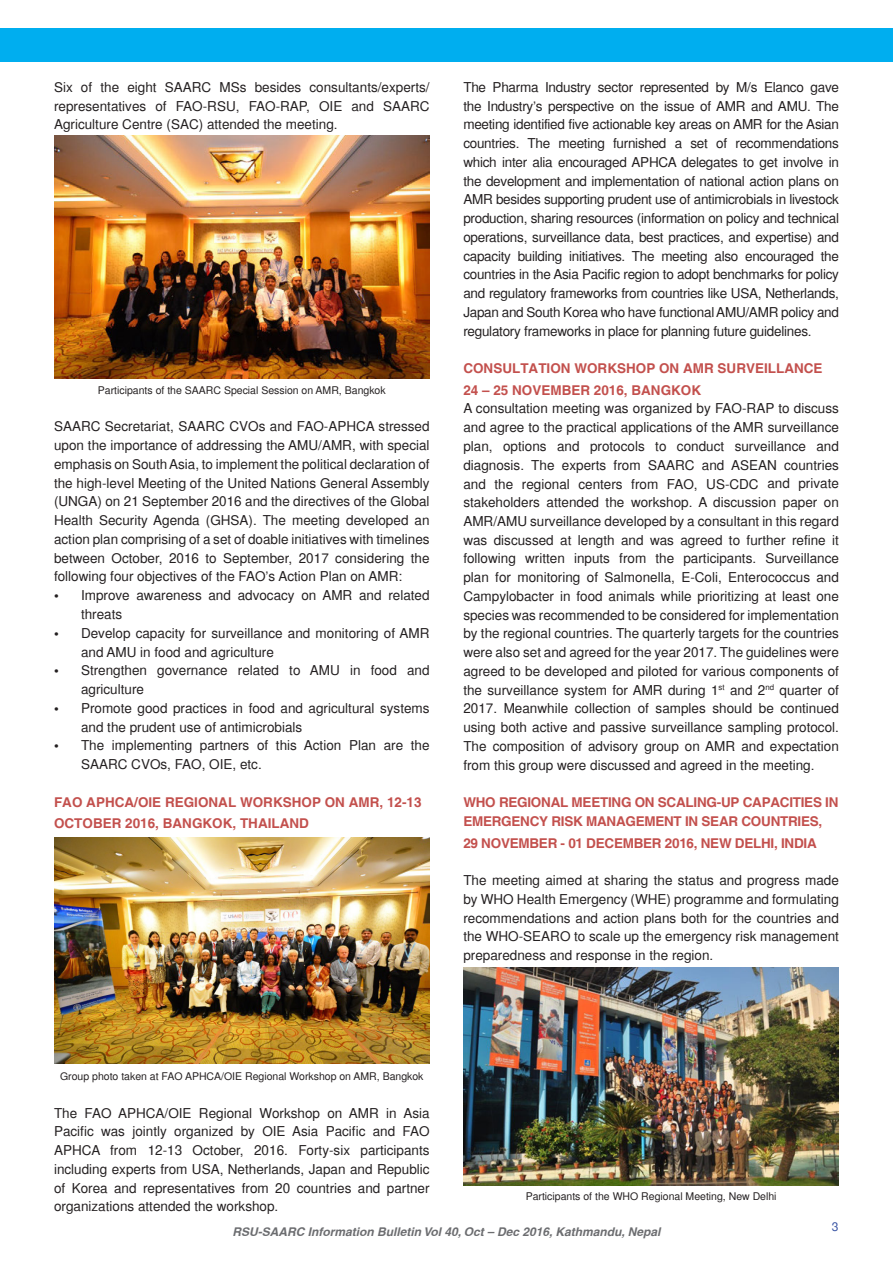
<style>
.page{position:relative;width:893px;height:1263px;background:#fff}
.page>*{position:absolute;margin:0;border:0;box-sizing:border-box;transform-origin:0 0}
.t1{font:13.5px/18.8px "Helvetica";color:#231f20;text-align:justify}
.t2{font:700 13.5px/21.6px "Helvetica";color:#c3504d}
.t3{font:700 13.5px/18.8px "Helvetica";letter-spacing:-.02em;color:#c3504d}
.t4{font:italic 700 12px "Helvetica";color:#6c6d70}
.t5{font:12px "Helvetica";color:#3853a3}
.t6{font:10.5px "Helvetica";color:#231f20}
</style>
<div class="page">
<div style="left:0;top:28px;width:893px;height:33px;background:#00aeef"></div>
<img style="left:54px;top:135px;width:376px;height:243px">
<img style="left:54px;top:837px;width:376px;height:227px">
<img style="left:463px;top:968px;width:375px;height:217px">
<p class="t1" style="left:54px;top:78px;width:377px">Six of the eight SAARC MSs besides consultants/experts/ representatives of FAO-RSU, FAO-RAP, OIE and SAARC Agriculture Centre (SAC) attended the meeting.</p>
<p class="t6" style="left:98px;top:384px;width:289px">Participants of the SAARC Special Session on AMR, Bangkok</p>
<p class="t1" style="left:54px;top:417px;width:377px">SAARC Secretariat, SAARC CVOs and FAO-APHCA stressed upon the importance of addressing the AMU/AMR, with special emphasis on South Asia, to implement the political declaration of the high-level Meeting of the United Nations General Assembly (UNGA) on 21 September 2016 and the directives of the Global Health Security Agenda (GHSA). The meeting developed an action plan comprising of a set of doable initiatives with timelines between October, 2016 to September, 2017 considering the following four objectives of the FAO’s Action Plan on AMR:</p>
<p class="t1" style="left:81px;top:586px;width:350px;text-indent:-27px">• Improve awareness and advocacy on AMR and related threats</p>
<p class="t1" style="left:81px;top:623px;width:350px;text-indent:-27px">• Develop capacity for surveillance and monitoring of AMR and AMU in food and agriculture</p>
<p class="t1" style="left:81px;top:661px;width:350px;text-indent:-27px">• Strengthen governance related to AMU in food and agriculture</p>
<p class="t1" style="left:81px;top:698px;width:350px;text-indent:-27px">• Promote good practices in food and agricultural systems and the prudent use of antimicrobials</p>
<p class="t1" style="left:81px;top:736px;width:350px;text-indent:-27px">• The implementing partners of this Action Plan are the<br>SAARC CVOs, FAO, OIE, etc.</p>
<p class="t2" style="left:54px;top:792px;width:369px">FAO APHCA/OIE REGIONAL WORKSHOP ON AMR, 12-13<br>OCTOBER 2016, BANGKOK, THAILAND</p>
<p class="t1" style="left:463px;top:78px;width:377px">The Pharma Industry sector represented by M/s Elanco gave the Industry’s perspective on the issue of AMR and AMU. The meeting identified five actionable key areas on AMR for the Asian countries. The meeting furnished a set of recommendations which inter alia encouraged APHCA delegates to get involve in the development and implementation of national action plans on AMR besides supporting prudent use of antimicrobials in livestock production, sharing resources (information on policy and technical operations, surveillance data, best practices, and expertise) and capacity building initiatives. The meeting also encouraged the countries in the Asia Pacific region to adopt benchmarks for policy and regulatory frameworks from countries like USA, Netherlands, Japan and South Korea who have functional AMU/AMR policy and regulatory frameworks in place for planning future guidelines.</p>
<p class="t2" style="left:463px;top:358px;width:361px">CONSULTATION WORKSHOP ON AMR SURVEILLANCE<br>24 – 25 NOVEMBER 2016, BANGKOK</p>
<p class="t1" style="left:463px;top:399px;width:377px">A consultation meeting was organized by FAO-RAP to discuss and agree to the practical applications of the AMR surveillance plan, options and protocols to conduct surveillance and diagnosis. The experts from SAARC and ASEAN countries and the regional centers from FAO, US-CDC and private stakeholders attended the workshop. A discussion paper on AMR/AMU surveillance developed by a consultant in this regard was discussed at length and was agreed to further refine it following written inputs from the participants. Surveillance plan for monitoring of Salmonella, E-Coli, Enterococcus and Campylobacter in food animals while prioritizing at least one species was recommended to be considered for implementation by the regional countries. The quarterly targets for the countries were also set and agreed for the year 2017. The guidelines were agreed to be developed and piloted for various components of the surveillance system for AMR during 1<sup>st</sup> and 2<sup>nd</sup> quarter of 2017. Meanwhile collection of samples should be continued using both active and passive surveillance sampling protocol.<br>The composition of advisory group on AMR and expectation from this group were discussed and agreed in the meeting.</p>
<p class="t3" style="left:463px;top:794px;width:377px">WHO REGIONAL MEETING ON SCALING-UP CAPACITIES IN<br>EMERGENCY RISK MANAGEMENT IN SEAR COUNTRIES,</p>
<p class="t3" style="left:463px;top:834px;width:355px">29 NOVEMBER - 01 DECEMBER 2016, NEW DELHI, INDIA</p>
<p class="t1" style="left:463px;top:871px;width:377px">The meeting aimed at sharing the status and progress made by WHO Health Emergency (WHE) programme and formulating recommendations and action plans both for the countries and the WHO-SEARO to scale up the emergency risk management preparedness and response in the region.</p>
<p class="t6" style="left:60px;top:1070px;width:365px">Group photo taken at FAO APHCA/OIE Regional Workshop on AMR, Bangkok</p>
<p class="t1" style="left:54px;top:1103px;width:377px">The FAO APHCA/OIE Regional Workshop on AMR in Asia Pacific was jointly organized by OIE Asia Pacific and FAO APHCA from 12-13 October, 2016. Forty-six participants including experts from USA, Netherlands, Japan and Republic of Korea and representatives from 20 countries and partner organizations attended the workshop.</p>
<p class="t6" style="left:526px;top:1189px;width:252px">Participants of the WHO Regional Meeting, New Delhi</p>
<p class="t4" style="left:233px;top:1224px;width:429px">RSU-SAARC Information Bulletin Vol 40, Oct – Dec 2016, Kathmandu, Nepal</p>
<p class="t5" style="left:832px;top:1219px;width:8px">3</p>
</div>
